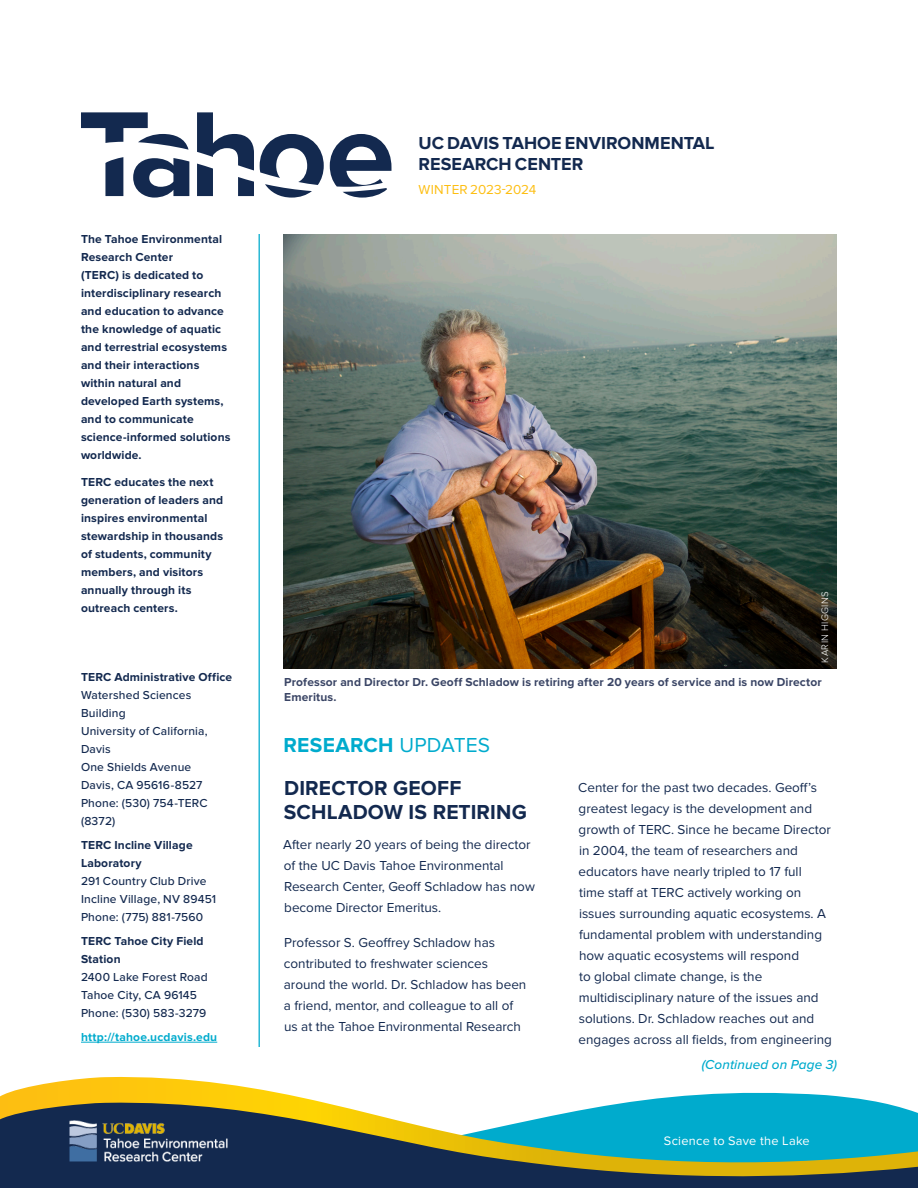
<style>
.page{position:relative;width:918px;height:1188px;background:#fff}
.page>*{position:absolute;margin:0;border:0;box-sizing:border-box;transform-origin:0 0}
.Headline{font:700 21px/24px "Proxima Nova";letter-spacing:.005em;color:#13294f}
.Headline2{font:700 21px "Proxima Nova";letter-spacing:.015em;color:#00abcd}
.FP_Volume_Issue{font:700 18px/21px "Proxima Nova";letter-spacing:.005em;color:#13294f}
.Text_for_newsletter{font:13.5px/21px "Proxima Nova";color:#13294f}
.Headline2-2{font:italic 500 13.5px "Proxima Nova";letter-spacing:.01em;color:#00abcd}
.FP_Volume_Issue-2{font:13.5px "Proxima Nova";letter-spacing:.01em;color:#fdbe12}
.FP_Mission{font:12.75px "Proxima Nova";letter-spacing:.025em;color:#fff}
.FP_Mission-2{font:700 12px/18px "Proxima Nova";letter-spacing:.01em;color:#13294f}
.FP_Addresses{font:500 12px/18px "Proxima Nova";letter-spacing:.015em;color:#13294f}
.t1{font:700 12px/15px "Proxima Nova";letter-spacing:.015em;color:#3a4565}
.FP_Addresses-2{font:700 12px "Proxima Nova";letter-spacing:.02em;color:#00abcd}
.Photo_Credit{font:300 9.75px "Proxima Nova";letter-spacing:.045em;color:#fff}
.s1{font-weight:700}
.s2{font-weight:400}
</style>
<div class="page">
<svg style="left:0;top:1076px;width:866px;height:24px"></svg>
<svg style="left:0;top:1100px;width:918px;height:88px;background:#457975"></svg>
<hr style="left:258px;top:234px;width:2px;height:813px;background:#00abcd">
<hr style="left:81px;top:1042px;width:136px;height:1px;background:#00abcd">
<svg style="left:105px;top:157px;width:18px;height:39px"></svg>
<svg style="left:81px;top:112px;width:108px;height:38px"></svg>
<svg style="left:133px;top:158px;width:56px;height:40px"></svg>
<svg style="left:260px;top:134px;width:64px;height:64px"></svg>
<svg style="left:330px;top:134px;width:61px;height:64px"></svg>
<svg style="left:197px;top:112px;width:57px;height:84px"></svg>
<img style="left:284px;top:234px;width:553px;height:434px">
<img style="left:69px;top:1120px;width:158px;height:42px">
<p class="FP_Mission-2" style="left:81px;top:231px;width:151px">The Tahoe Environmental<br>Research Center<br>(TERC) is dedicated to interdisciplinary research and education to advance the knowledge of aquatic and terrestrial ecosystems and their interactions within natural and developed Earth systems, and to communicate science-informed solutions worldwide.</p>
<p class="FP_Mission-2" style="left:81px;top:474px;width:144px">TERC educates the next generation of leaders and inspires environmental stewardship in thousands of students, community members, and visitors annually through its outreach centers.</p>
<p class="FP_Addresses" style="left:81px;top:668px;width:153px"><span class="s1">TERC Administrative Office<br></span>Watershed Sciences<br>Building<br>University of California,<br>Davis<br>One Shields Avenue<br>Davis, CA 95616-8527<br>Phone: (530) 754-TERC (8372)</p>
<p class="FP_Addresses" style="left:81px;top:836px;width:137px"><span class="s1">TERC Incline Village<br>Laboratory<br></span>291 Country Club Drive<br>Incline Village, NV 89451<br>Phone: (775) 881-7560</p>
<p class="FP_Addresses" style="left:81px;top:932px;width:128px"><span class="s1">TERC Tahoe City Field<br>Station<br></span>2400 Lake Forest Road<br>Tahoe City, CA 96145<br>Phone: (530) 583-3279</p>
<p class="FP_Addresses-2" style="left:81px;top:1030px;width:138px">http://tahoe.ucdavis.edu</p>
<p class="FP_Volume_Issue" style="left:418px;top:134px;width:298px">UC DAVIS TAHOE ENVIRONMENTAL<br>RESEARCH CENTER</p>
<p class="FP_Volume_Issue-2" style="left:418px;top:182px;width:119px">WINTER 2023-2024</p>
<p class="Photo_Credit" style="left:819px;top:663px;width:73px;rotate:-90deg">KARIN HIGGINS</p>
<p class="t1" style="left:284px;top:675px;width:539px">Professor and Director Dr. Geoff Schladow is retiring after 20 years of service and is now Director<br>Emeritus.</p>
<p class="Headline2" style="left:284px;top:733px;width:208px">RESEARCH <span class="s2">UPDATES</span></p>
<p class="Headline" style="left:284px;top:777px;width:244px">DIRECTOR GEOFF<br>SCHLADOW IS RETIRING</p>
<p class="Text_for_newsletter" style="left:283px;top:834px;width:253px">After nearly 20 years of being the director of the UC Davis Tahoe Environmental Research Center, Geoff Schladow has now become Director Emeritus.</p>
<p class="Text_for_newsletter" style="left:284px;top:932px;width:244px">Professor S. Geoffrey Schladow has contributed to freshwater sciences around the world. Dr. Schladow has been a friend, mentor, and colleague to all of us at the Tahoe Environmental Research</p>
<p class="Text_for_newsletter" style="left:578px;top:777px;width:255px">Center for the past two decades. Geoff’s greatest legacy is the development and growth of TERC. Since he became Director in 2004, the team of researchers and educators have nearly tripled to 17 full<br>time staff at TERC actively working on issues surrounding aquatic ecosystems. A fundamental problem with understanding how aquatic ecosystems will respond<br>to global climate change, is the multidisciplinary nature of the issues and solutions. Dr. Schladow reaches out and engages across all fields, from engineering</p>
<p class="Headline2-2" style="left:702px;top:1057px;width:137px">(Continued on Page 3)</p>
<p class="FP_Mission" style="left:664px;top:1133px;width:147px">Science to Save the Lake</p>
</div>
